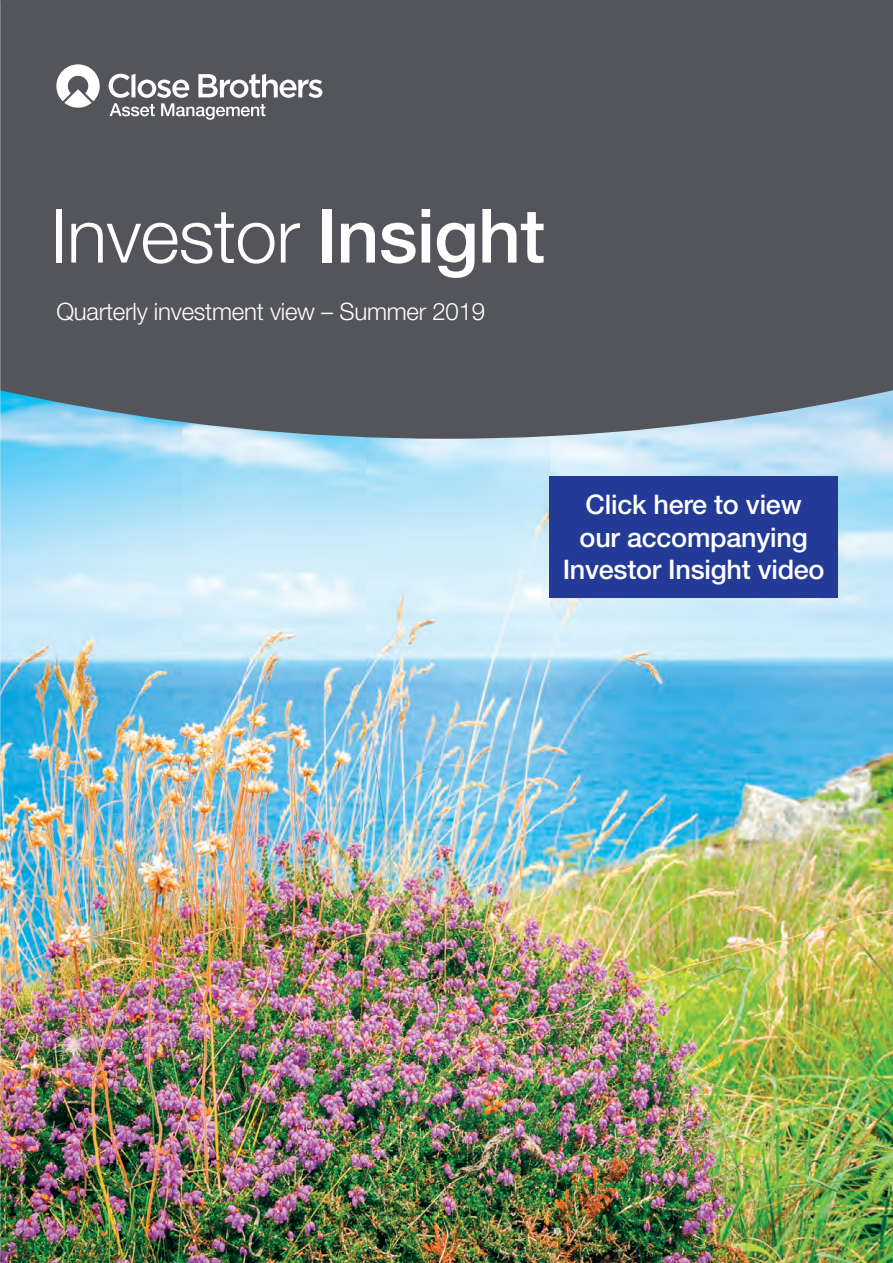
<style>
.page{position:relative;width:893px;height:1263px;background:#fff}
.page>*{position:absolute;margin:0;border:0;box-sizing:border-box;transform-origin:0 0}
.t1{font:300 75px "Helvetica Neue LT Pro";letter-spacing:-.01em;color:#fff}
._2nd_level_subtitles{font:500 27px/32.4px "Helvetica Neue LT Pro";letter-spacing:-.01em;color:#fff;text-align:center}
.t2{font:300 24px "Helvetica Neue LT Pro";letter-spacing:-.01em;color:#fff}
.s1{font-weight:500}
</style>
<div class="page">
<img style="left:0;top:439px;width:893px;height:824px">
<div style="left:550px;top:476px;width:288px;height:122px;background:#233b96"></div>
<div style="left:0;top:0;width:893px;height:439px;background:#54555a"></div>
<svg style="left:56px;top:64px;width:44px;height:45px"></svg>
<svg style="left:109px;top:74px;width:213px;height:46px"></svg>
<p class="t1" style="left:51px;top:190px;width:496px">Investor <span class="s1">Insight</span></p>
<p class="t2" style="left:56px;top:297px;width:430px">Quarterly investment view – Summer 2019</p>
<p class="_2nd_level_subtitles" style="left:563px;top:488px;width:263px">Click here to view our accompanying<br>Investor Insight video</p>
</div>
